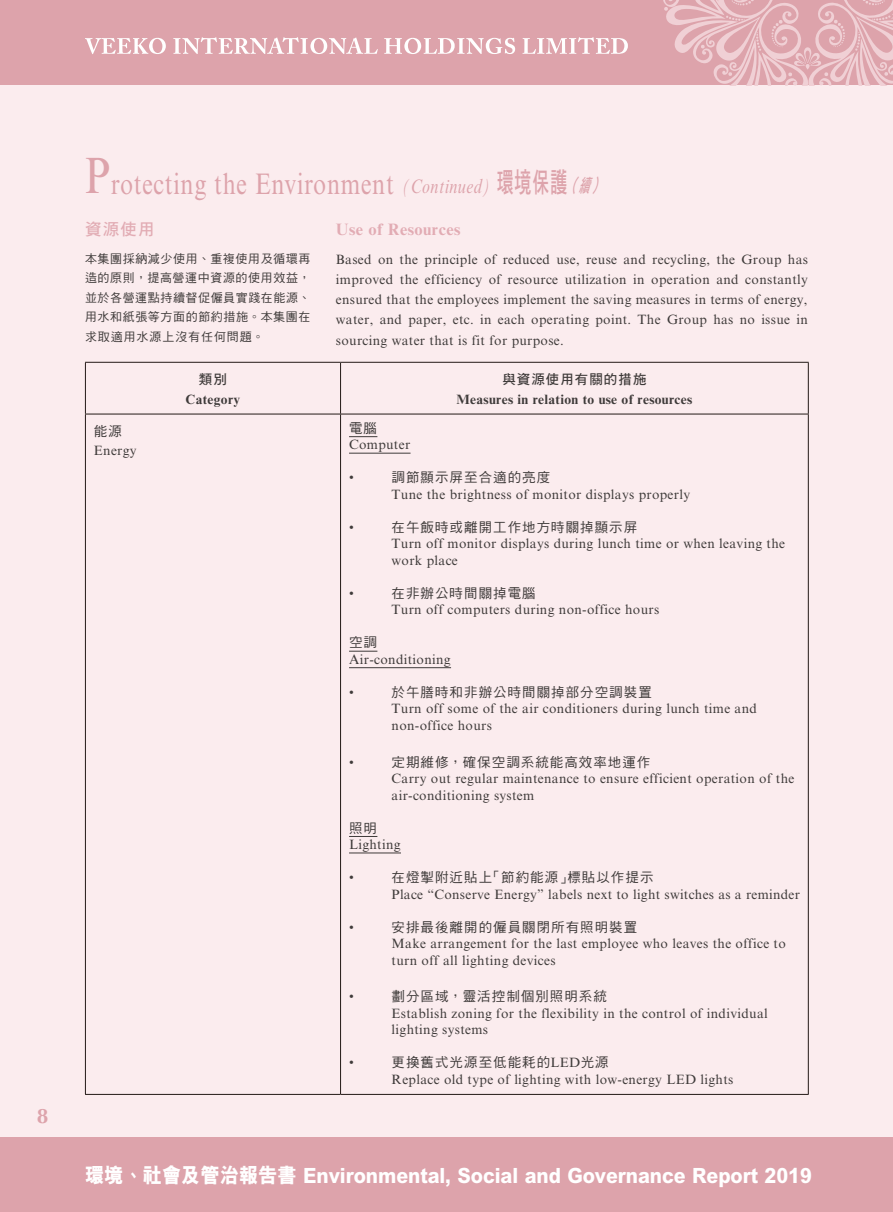
<style>
.page{position:relative;width:893px;height:1212px;background:#fff}
.page>*{position:absolute;margin:0;border:0;box-sizing:border-box;transform-origin:0 0}
.t1{font:29.7px "Times New Roman MT Std";letter-spacing:.03em;color:#dda3ab;scale:.8 1}
.t2{font:800 21px "M Hei HK";letter-spacing:-.005em;color:#fff;scale:.92 1}
.t3{font:700 21px "Optima LT Std";color:#dda3ab}
.t4{font:700 16.5px "Times New Roman MT Std";letter-spacing:.025em;color:#e2acb4}
.t5{font:16.5px "DF Hei Std W7";color:#e2acb4}
.t6{font:13.5px/16.5px "Times New Roman MT Std";letter-spacing:.025em;color:#3f3b3a}
.t7{font:13.5px "DF Hei Std W5";letter-spacing:.075em;color:#3f3b3a}
.t8{font:700 13.5px "Times New Roman MT Std";letter-spacing:.025em;color:#3f3b3a}
.t9{font:13.5px "DF Hei Std W7";letter-spacing:.075em;color:#3f3b3a}
.t10{font:12px/19.5px "DF Hei Std W5";letter-spacing:.05em;color:#3f3b3a;text-align:justify}
.s1{font-size:51.15px}
.s2{font-style:italic;font-size:19.8px}
.s3{font-family:"DF Hei Std W7";font-size:28.2px}
.s4{font-family:"DF Hei Std W7";font-style:italic;font-size:18.75px}
.s5{font-family:"Times New Roman MT Std"}
</style>
<div class="page">
<div style="left:0;top:0;width:892px;height:1212px;background:#fbecee"></div>
<div style="left:0;top:0;width:892px;height:85px;background:#dda3ab"></div>
<div style="left:0;top:1137px;width:892px;height:75px;background:#dda3ab"></div>
<svg style="left:663px;top:0;width:229px;height:85px"></svg>
<svg style="left:85px;top:38px;width:81px;height:16px"></svg>
<svg style="left:173px;top:37px;width:205px;height:17px"></svg>
<svg style="left:384px;top:38px;width:131px;height:16px"></svg>
<svg style="left:523px;top:37px;width:105px;height:17px"></svg>
<hr style="left:85px;top:414px;width:1px;height:680px;background:#231916">
<hr style="left:340px;top:414px;width:1px;height:680px;background:#231916">
<hr style="left:808px;top:414px;width:1px;height:680px;background:#231916">
<hr style="left:85px;top:362px;width:256px;height:1px;background:#231916">
<hr style="left:85px;top:363px;width:1px;height:51px;background:#231916">
<hr style="left:341px;top:362px;width:468px;height:1px;background:#231916">
<hr style="left:340px;top:363px;width:1px;height:51px;background:#231916">
<hr style="left:808px;top:363px;width:1px;height:51px;background:#231916">
<hr style="left:85px;top:414px;width:256px;height:1px;background:#231916">
<hr style="left:341px;top:414px;width:468px;height:1px;background:#231916">
<hr style="left:85px;top:1094px;width:256px;height:1px;background:#231916">
<hr style="left:341px;top:1094px;width:468px;height:1px;background:#231916">
<svg style="left:349px;top:436px;width:28px;height:1px"></svg>
<hr style="left:349px;top:453px;width:62px;height:1px;background:#3f3b3a">
<svg style="left:349px;top:651px;width:28px;height:1px"></svg>
<hr style="left:349px;top:667px;width:102px;height:1px;background:#3f3b3a">
<svg style="left:349px;top:836px;width:28px;height:1px"></svg>
<hr style="left:349px;top:852px;width:52px;height:1px;background:#3f3b3a">
<h2 class="t3" style="left:37px;top:1104px;width:13px">8</h2>
<h1 class="t1" style="left:85px;top:166px;width:654px"><span class="s1">P</span>rotecting the Environment <span class="s2">(Continued)</span> <span class="s3">環境保護</span><span class="s4">（續）</span></h1>
<p class="t5" style="left:85px;top:220px;width:71px">資源使用</p>
<p class="t10" style="left:85px;top:248px;width:227px">本集團採納減少使用、重複使用及循環再造的原則，提高營運中資源的使用效益，並於各營運點持續督促僱員實踐在能源、用水和紙張等方面的節約措施。本集團在求取適用水源上沒有任何問題。</p>
<p class="t9" style="left:199px;top:372px;width:30px">類別</p>
<p class="t8" style="left:186px;top:391px;width:56px">Category</p>
<p class="t4" style="left:336px;top:220px;width:126px">Use of Resources</p>
<p class="t6" style="left:336px;top:249px;width:474px;line-height:20.2px;text-align:justify">Based on the principle of reduced use, reuse and recycling, the Group has improved the efficiency of resource utilization in operation and constantly ensured that the employees implement the saving measures in terms of energy, water, and paper, etc. in each operating point. The Group has no issue in sourcing water that is fit for purpose.</p>
<p class="t9" style="left:502px;top:372px;width:146px">與資源使用有關的措施</p>
<p class="t8" style="left:457px;top:391px;width:237px">Measures in relation to use of resources</p>
<p class="t7" style="left:94px;top:424px;width:30px">能源</p>
<p class="t6" style="left:94px;top:443px;width:44px">Energy</p>
<p class="t7" style="left:349px;top:421px;width:30px">電腦</p>
<p class="t6" style="left:349px;top:437px;width:63px">Computer</p>
<p class="t6" style="left:349px;top:470px;width:6px">•</p>
<p class="t7" style="left:392px;top:470px;width:160px">調節顯示屏至合適的亮度</p>
<p class="t6" style="left:392px;top:486px;width:300px">Tune the brightness of monitor displays properly</p>
<p class="t6" style="left:349px;top:519px;width:6px">•</p>
<p class="t7" style="left:392px;top:520px;width:247px">在午飯時或離開工作地方時關掉顯示屏</p>
<p class="t6" style="left:392px;top:536px;width:395px">Turn off monitor displays during lunch time or when leaving the work place</p>
<p class="t6" style="left:349px;top:585px;width:6px">•</p>
<p class="t7" style="left:392px;top:586px;width:146px">在非辦公時間關掉電腦</p>
<p class="t6" style="left:392px;top:602px;width:269px">Turn off computers during non-office hours</p>
<p class="t7" style="left:349px;top:635px;width:30px">空調</p>
<p class="t6" style="left:349px;top:651px;width:103px">Air-conditioning</p>
<p class="t6" style="left:349px;top:684px;width:6px">•</p>
<p class="t7" style="left:392px;top:685px;width:262px">於午膳時和非辦公時間關掉部分空調裝置</p>
<p class="t6" style="left:392px;top:701px;width:367px">Turn off some of the air conditioners during lunch time and non-office hours</p>
<p class="t6" style="left:349px;top:754px;width:6px">•</p>
<p class="t7" style="left:392px;top:754px;width:260px">定期維修，確保空調系統能高效率地運作</p>
<p class="t6" style="left:392px;top:770px;width:404px">Carry out regular maintenance to ensure efficient operation of the air-conditioning system</p>
<p class="t7" style="left:349px;top:820px;width:30px">照明</p>
<p class="t6" style="left:349px;top:836px;width:53px">Lighting</p>
<p class="t6" style="left:349px;top:869px;width:6px">•</p>
<p class="t7" style="left:392px;top:870px;width:263px">在燈掣附近貼上「節約能源」標貼以作提示</p>
<p class="t6" style="left:392px;top:886px;width:410px">Place “Conserve Energy” labels next to light switches as a reminder</p>
<p class="t6" style="left:349px;top:919px;width:6px">•</p>
<p class="t7" style="left:392px;top:919px;width:247px">安排最後離開的僱員關閉所有照明裝置</p>
<p class="t6" style="left:392px;top:935px;width:396px">Make arrangement for the last employee who leaves the office to turn off all lighting devices</p>
<p class="t6" style="left:349px;top:989px;width:6px">•</p>
<p class="t7" style="left:392px;top:989px;width:217px">劃分區域，靈活控制個別照明系統</p>
<p class="t6" style="left:392px;top:1005px;width:378px">Establish zoning for the flexibility in the control of individual lighting systems</p>
<p class="t6" style="left:349px;top:1055px;width:6px">•</p>
<p class="t7" style="left:392px;top:1055px;width:219px">更換舊式光源至低能耗的<span class="s5">LED</span>光源</p>
<p class="t6" style="left:392px;top:1071px;width:343px">Replace old type of lighting with low-energy LED lights</p>
<h2 class="t2" style="left:85px;top:1161px;width:791px">環境、社會及管治報告書 Environmental, Social and Governance Report 2019</h2>
</div>
